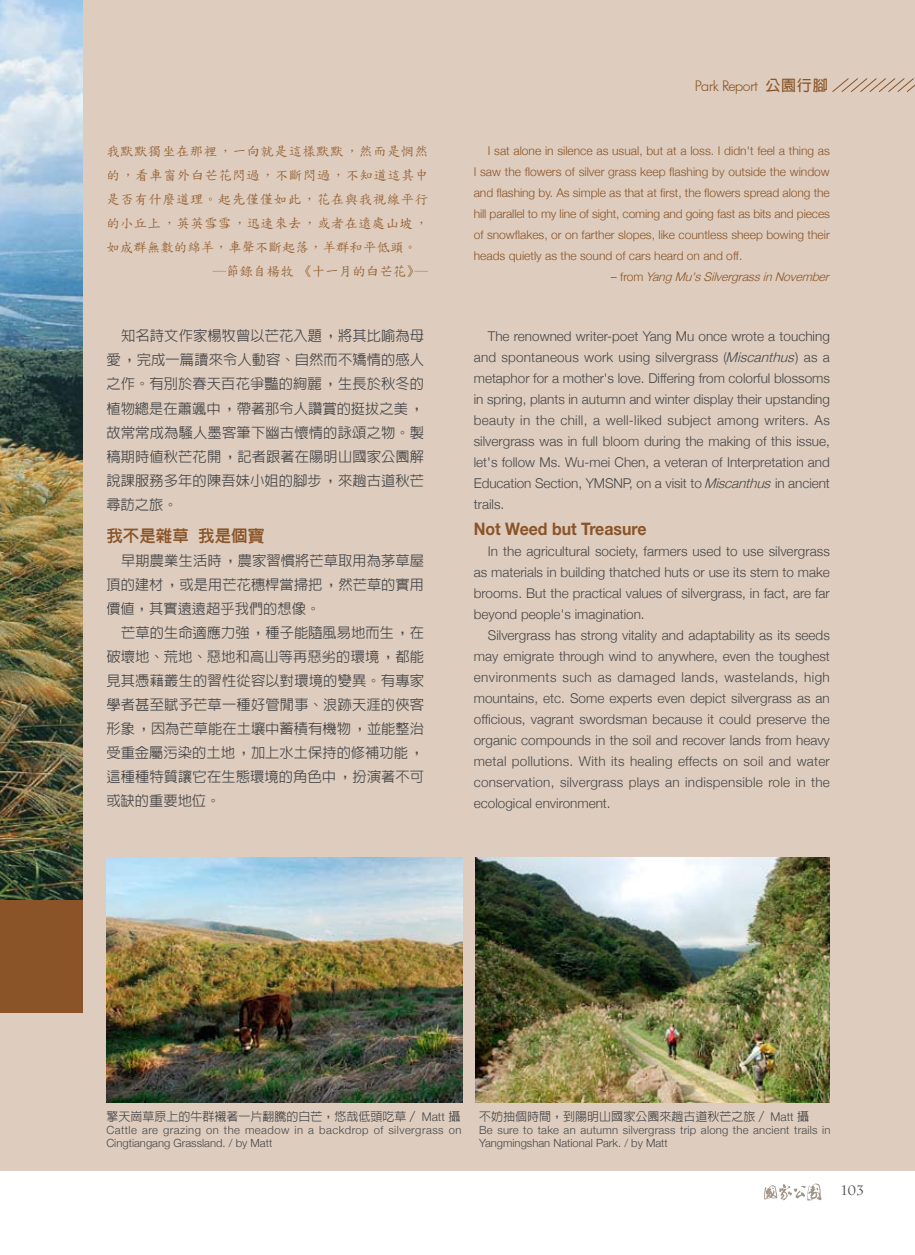
<style>
.page{position:relative;width:915px;height:1255px;background:#fff}
.page>*{position:absolute;margin:0;border:0;box-sizing:border-box;transform-origin:0 0}
.t1{font:700 17.25px "Helvetica Neue";color:#8a5428;scale:.92 1}
.t2{font:16.5px "Lin Gothic Extra";color:#8a5428}
.t3{font:15px "Fut Lig";color:#8a5428}
.t4{font:500 14.25px/24px "Lin Gothic";letter-spacing:.005em;color:#464648;text-align:justify}
.t5{font:300 13.5px/21px "Helvetica Neue";color:#464648;text-align:justify}
.t6{font:13.5px "DF Biao Kai Shu Std W5";letter-spacing:.025em;color:#956236}
.t7{font:13.5px "DF Biao Kai Shu Std W5";color:#956236}
.t8{font:13.5px "Charlemagne Std";color:#464648}
.t9{font:300 12px/21px "Helvetica Neue";color:#8a5428;text-align:justify}
.t10{font:500 12px "Lin Gothic";color:#464648}
.t11{font:italic 300 12px "Helvetica Neue";color:#8a5428}
.t12{font:300 11.25px/12.8px "Helvetica Neue";letter-spacing:.02em;color:#464648}
.t13{font:300 11.25px/12.8px "Helvetica Neue";letter-spacing:.04em;color:#464648}
.s1{font-family:"Lin Gothic";font-weight:700}
.s2{font-style:normal}
.s3{font-style:italic}
.s4{font-family:"Helvetica Neue";font-weight:300}
</style>
<div class="page">
<div style="left:0;top:0;width:914px;height:1170px;background:#decdbe"></div>
<img style="left:0;top:0;width:82px;height:899px">
<div style="left:0;top:899px;width:82px;height:113px;background:#8a5428"></div>
<img style="left:106px;top:857px;width:356px;height:244px">
<img style="left:475px;top:857px;width:354px;height:244px">
<svg style="left:832px;top:78px;width:82px;height:14px"></svg>
<svg style="left:764px;top:1183px;width:57px;height:17px"></svg>
<p class="t6" style="left:106px;top:144px;width:323px">我默默獨坐在那裡，一向就是這樣默默，然而是惘然</p>
<p class="t6" style="left:106px;top:168px;width:323px">的，看車窗外白芒花閃過，不斷閃過，不知道這其中</p>
<p class="t6" style="left:106px;top:192px;width:323px">是否有什麼道理。起先僅僅如此，花在與我視線平行</p>
<p class="t6" style="left:106px;top:216px;width:323px">的小丘上，英英雪雪，迅速來去，或者在遠處山坡，</p>
<p class="t7" style="left:106px;top:240px;width:312px">如成群無數的綿羊，車聲不斷起落，羊群和平低頭。</p>
<p class="t7" style="left:213px;top:264px;width:217px">─節錄自楊牧 《十一月的白芒花》─</p>
<p class="t4" style="left:106px;top:324px;width:319px;text-indent:15px">知名詩文作家楊牧曾以芒花入題，將其比喻為母愛，完成一篇讀來令人動容、自然而不矯情的感人之作。有別於春天百花爭豔的絢麗，生長於秋冬的植物總是在蕭颯中，帶著那令人讚賞的挺拔之美，故常常成為騷人墨客筆下幽古懷情的詠頌之物。製稿期時值秋芒花開，記者跟著在陽明山國家公園解說課服務多年的陳吾妹小姐的腳步，來趟古道秋芒尋訪之旅。</p>
<p class="t2" style="left:106px;top:527px;width:159px">我不是雜草我是個寶</p>
<p class="t4" style="left:106px;top:548px;width:319px;text-indent:15px">早期農業生活時，農家習慣將芒草取用為茅草屋頂的建材，或是用芒花穗桿當掃把，然芒草的實用價值，其實遠遠超乎我們的想像。</p>
<p class="t4" style="left:106px;top:620px;width:319px;text-indent:15px">芒草的生命適應力強，種子能隨風易地而生，在破壞地、荒地、惡地和高山等再惡劣的環境，都能見其憑藉叢生的習性從容以對環境的變異。有專家學者甚至賦予芒草一種好管閒事、浪跡天涯的俠客形象，因為芒草能在土壤中蓄積有機物，並能整治受重金屬污染的土地，加上水土保持的修補功能，這種種特質讓它在生態環境的角色中，扮演著不可或缺的重要地位。</p>
<p class="t3" style="left:695px;top:77px;width:134px">Park Report <span class="s1">公園行腳</span></p>
<p class="t9" style="left:473px;top:140px;width:357px;text-indent:14px">I sat alone in silence as usual, but at a loss. I didn't feel a thing as I saw the flowers of silver grass keep flashing by outside the window and flashing by. As simple as that at first, the flowers spread along the hill parallel to my line of sight, coming and going fast as bits and pieces of snowflakes, or on farther slopes, like countless sheep bowing their heads quietly as the sound of cars heard on and off.</p>
<p class="t11" style="left:610px;top:269px;width:223px"><span class="s2">– f r o m</span> Yang Mu's Silvergrass in November</p>
<p class="t5" style="left:473px;top:325px;width:357px;text-indent:14px">The renowned writer-poet Yang Mu once wrote a touching and spontaneous work using silvergrass (<span class="s3">Miscanthus</span>) as a metaphor for a mother's love. Differing from colorful blossoms in spring, plants in autumn and winter display their upstanding beauty in the chill, a well-liked subject among writers. As silvergrass was in full bloom during the making of this issue, let's follow Ms. Wu-mei Chen, a veteran of Interpretation and Education Section, YMSNP, on a visit to <span class="s3">Miscanthus</span>in ancient trails.</p>
<p class="t1" style="left:473px;top:518px;width:189px">Not Weed but Treasure</p>
<p class="t5" style="left:473px;top:540px;width:357px;text-indent:14px">In the agricultural society, farmers used to use silvergrass as materials in building thatched huts or use its stem to make brooms. But the practical values of silvergrass, in fact, are far beyond people's imagination.</p>
<p class="t5" style="left:473px;top:624px;width:357px;text-indent:14px">Silvergrass has strong vitality and adaptability as its seeds may emigrate through wind to anywhere, even the toughest environments such as damaged lands, wastelands, high mountains, etc. Some experts even depict silvergrass as an officious, vagrant swordsman because it could preserve the organic compounds in the soil and recover lands from heavy metal pollutions. With its healing effects on soil and water conservation, silvergrass plays an indispensible role in the ecological environment.</p>
<p class="t10" style="left:106px;top:1110px;width:355px">擎天崗草原上的牛群襯著一片翻騰的白芒，悠哉低頭吃草／ <span class="s4">Matt</span> 攝</p>
<p class="t13" style="left:106px;top:1123px;width:356px">Cattle are grazing on the meadow in a backdrop of silvergrass on<br>Cingtiangang Grassland. / by Matt</p>
<p class="t10" style="left:479px;top:1110px;width:331px">不妨抽個時間，到陽明山國家公園來趟古道秋芒之旅／ <span class="s4">Matt</span> 攝</p>
<p class="t12" style="left:479px;top:1123px;width:353px">Be sure to take an autumn silvergrass trip along the ancient trails in<br>Yangmingshan National Park. / by Matt</p>
<p class="t8" style="left:840px;top:1182px;width:24px">103</p>
</div>
